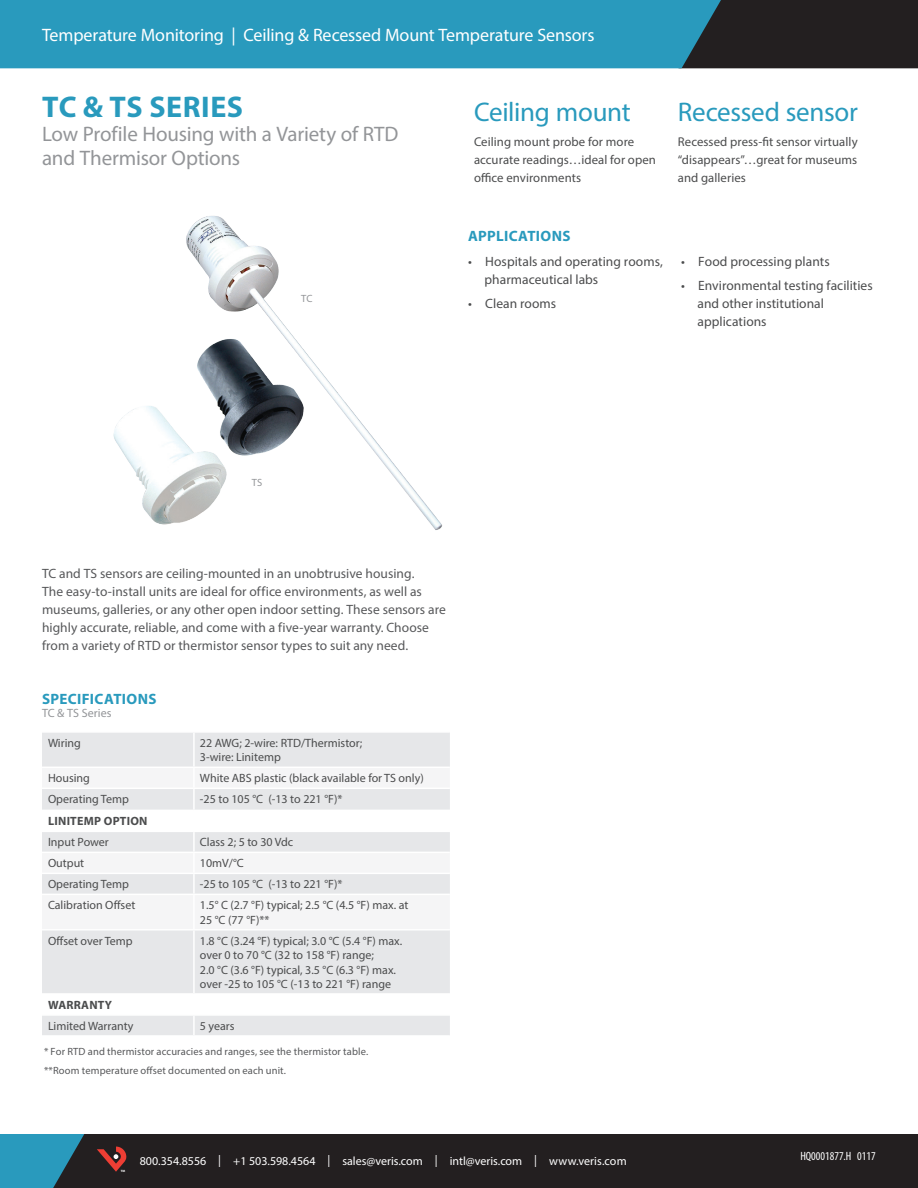
<style>
.page{position:relative;width:918px;height:1188px;background:#fff}
.page>*{position:absolute;margin:0;border:0;box-sizing:border-box;transform-origin:0 0}
.t1{font:700 30px "Myriad Pro";letter-spacing:.015em;color:#299abd}
.t2{font:27px "Myriad Pro";letter-spacing:-.01em;color:#299abd}
.t3{font:21px/24px "Myriad Pro";letter-spacing:-.01em;color:#939598}
.t4{font:18px "Myriad Pro";letter-spacing:-.01em;color:#fff}
.t5{font:700 15px "Myriad Pro";letter-spacing:.025em;color:#299abd}
.t6{font:13.5px/18px "Myriad Pro";letter-spacing:.005em;color:#57585a}
.t7{font:13.5px/18px "Myriad Pro";letter-spacing:.005em;color:#4b4c4d}
.t8{font:12.75px/18px "Myriad Pro";letter-spacing:.005em;color:#4b4c4d}
.t9{font:12px/14.4px "Myriad Pro";color:#4b4c4d}
.t10{font:12px "Myriad Pro";color:#fff}
.t11{font:700 12px "Myriad Pro";letter-spacing:.02em;color:#4b4c4d}
.t12{font:condensed 12px "Myriad Pro";color:#fff}
.t13{font:12px "Myriad Pro";letter-spacing:.01em;color:#939598}
.t14{font:10.5px/19.5px "Myriad Pro";letter-spacing:.015em;color:#57585a}
.t15{font:10.5px "Myriad Pro";color:#939598}
.t16{font:700 3.15px "Myriad Pro";color:#fff}
</style>
<div class="page">
<div style="left:42px;top:733px;width:408px;height:302px;background:#e6e7e9"></div>
<svg style="left:42px;top:768px;width:408px;height:42px;fill:#eff0f1"></svg>
<svg style="left:42px;top:811px;width:408px;height:203px;fill:#e6e7e9"></svg>
<hr style="left:193px;top:733px;width:2px;height:34px;background:#fff">
<hr style="left:42px;top:767px;width:152px;height:1px;background:#fff">
<hr style="left:194px;top:767px;width:256px;height:1px;background:#fff">
<hr style="left:193px;top:768px;width:2px;height:20px;background:#fff">
<hr style="left:42px;top:788px;width:152px;height:1px;background:#fff">
<hr style="left:194px;top:788px;width:256px;height:1px;background:#fff">
<hr style="left:193px;top:789px;width:2px;height:21px;background:#fff">
<hr style="left:193px;top:832px;width:2px;height:20px;background:#fff">
<hr style="left:42px;top:852px;width:152px;height:1px;background:#fff">
<hr style="left:194px;top:852px;width:256px;height:1px;background:#fff">
<hr style="left:193px;top:853px;width:2px;height:20px;background:#fff">
<hr style="left:42px;top:873px;width:152px;height:1px;background:#fff">
<hr style="left:194px;top:873px;width:256px;height:1px;background:#fff">
<hr style="left:193px;top:874px;width:2px;height:20px;background:#fff">
<hr style="left:42px;top:894px;width:152px;height:1px;background:#fff">
<hr style="left:194px;top:894px;width:256px;height:1px;background:#fff">
<hr style="left:193px;top:895px;width:2px;height:34px;background:#fff">
<hr style="left:42px;top:929px;width:152px;height:2px;background:#fff">
<hr style="left:194px;top:929px;width:256px;height:2px;background:#fff">
<hr style="left:193px;top:931px;width:2px;height:62px;background:#fff">
<svg style="left:193px;top:1016px;width:2px;height:19px"></svg>
<hr style="left:42px;top:810px;width:152px;height:1px;background:#fff">
<hr style="left:194px;top:810px;width:257px;height:1px;background:#fff">
<hr style="left:449px;top:811px;width:2px;height:20px;background:#fff">
<hr style="left:42px;top:831px;width:152px;height:1px;background:#fff">
<hr style="left:194px;top:831px;width:257px;height:1px;background:#fff">
<hr style="left:42px;top:993px;width:152px;height:2px;background:#fff">
<hr style="left:194px;top:993px;width:257px;height:2px;background:#fff">
<svg style="left:449px;top:995px;width:1px;height:19px"></svg>
<hr style="left:42px;top:1014px;width:152px;height:2px;background:#fff">
<hr style="left:194px;top:1014px;width:257px;height:2px;background:#fff">
<img style="left:113px;top:216px;width:329px;height:314px">
<div style="left:84px;top:1134px;width:834px;height:54px;background:#231f20"></div>
<svg style="left:0;top:1134px;width:84px;height:54px;background:#2783a0"></svg>
<div style="left:729px;top:0;width:189px;height:68px;background:#231f20"></div>
<svg style="left:97px;top:1147px;width:29px;height:25px"></svg>
<div style="left:0;top:0;width:729px;height:68px;background:#299abd"></div>
<h3 class="t4" style="left:42px;top:24px;width:554px">Temperature Monitoring | Ceiling &amp; Recessed Mount Temperature Sensors</h3>
<h1 class="t1" style="left:42px;top:87px;width:202px">TC &amp; TS SERIES</h1>
<h3 class="t3" style="left:42px;top:122px;width:358px">Low Profile Housing with a Variety of RTD and Thermisor Options</h3>
<p class="t15" style="left:301px;top:292px;width:13px">TC</p>
<h2 class="t2" style="left:474px;top:95px;width:158px">Ceiling mount</h2>
<p class="t8" style="left:474px;top:132px;width:184px">Ceiling mount probe for more accurate readings…ideal for open office environments</p>
<h2 class="t2" style="left:678px;top:95px;width:182px">Recessed sensor</h2>
<p class="t8" style="left:678px;top:132px;width:181px;text-align:justify">Recessed press-fit sensor virtually “disappears”…great for museums and galleries</p>
<p class="t5" style="left:468px;top:226px;width:104px">APPLICATIONS</p>
<p class="t7" style="left:484px;top:252px;width:180px;text-indent:-16px">• Hospitals and operating rooms, pharmaceutical labs</p>
<p class="t7" style="left:468px;top:295px;width:90px">• Clean rooms</p>
<p class="t7" style="left:681px;top:252px;width:150px">• Food processing plants</p>
<p class="t7" style="left:698px;top:277px;width:177px;text-indent:-16px">• Environmental testing facilities and other institutional applications</p>
<p class="t15" style="left:252px;top:476px;width:12px">TS</p>
<p class="t6" style="left:42px;top:564px;width:405px">TC and TS sensors are ceiling-mounted in an unobtrusive housing.<br>The easy-to-install units are ideal for office environments, as well as museums, galleries, or any other open indoor setting. These sensors are highly accurate, reliable, and come with a five-year warranty. Choose from a variety of RTD or thermistor sensor types to suit any need.</p>
<p class="t5" style="left:42px;top:689px;width:116px">SPECIFICATIONS</p>
<p class="t13" style="left:42px;top:706px;width:71px">TC &amp; TS Series</p>
<p class="t9" style="left:48px;top:735px;width:34px">Wiring</p>
<p class="t9" style="left:200px;top:735px;width:164px">22 AWG; 2-wire: RTD/Thermistor;<br>3-wire: Linitemp</p>
<p class="t9" style="left:48px;top:771px;width:43px">Housing</p>
<p class="t9" style="left:200px;top:771px;width:225px">White ABS plastic (black available for TS only)</p>
<p class="t9" style="left:48px;top:792px;width:82px">Operating Temp</p>
<p class="t9" style="left:200px;top:792px;width:144px">-25 to 105 °C (-13 to 221 °F)*</p>
<p class="t11" style="left:48px;top:813px;width:101px">LINITEMP OPTION</p>
<p class="t9" style="left:48px;top:835px;width:62px">Input Power</p>
<p class="t9" style="left:200px;top:835px;width:95px">Class 2; 5 to 30 Vdc</p>
<p class="t9" style="left:48px;top:856px;width:38px">Output</p>
<p class="t9" style="left:200px;top:856px;width:45px">10mV/°C</p>
<p class="t9" style="left:48px;top:877px;width:82px">Operating Temp</p>
<p class="t9" style="left:200px;top:877px;width:144px">-25 to 105 °C (-13 to 221 °F)*</p>
<p class="t9" style="left:48px;top:898px;width:89px">Calibration Offset</p>
<p class="t9" style="left:200px;top:898px;width:210px">1.5° C (2.7 °F) typical; 2.5 °C (4.5 °F) max. at<br>25 °C (77 °F)**</p>
<p class="t9" style="left:48px;top:933px;width:86px">Offset over Temp</p>
<p class="t9" style="left:200px;top:933px;width:204px">1.8 °C (3.24 °F) typical; 3.0 °C (5.4 °F) max. over 0 to 70 °C (32 to 158 °F) range;<br>2.0 °C (3.6 °F) typical, 3.5 °C (6.3 °F) max. over -25 to 105 °C (-13 to 221 °F) range</p>
<p class="t11" style="left:48px;top:997px;width:65px">WARRANTY</p>
<p class="t9" style="left:48px;top:1019px;width:87px">Limited Warranty</p>
<p class="t9" style="left:200px;top:1019px;width:36px">5 years</p>
<p class="t14" style="left:44px;top:1042px;width:326px">* For RTD and thermistor accuracies and ranges, see the thermistor table. **Room temperature offset documented on each unit.</p>
<p class="t16" style="left:121px;top:1169px;width:6px">TM</p>
<p class="t10" style="left:140px;top:1153px;width:488px">800.354.8556 | +1 503.598.4564 | sales@veris.com | intl@veris.com | www.veris.com</p>
<p class="t12" style="left:800px;top:1149px;width:77px">HQ0001877.H 0117</p>
</div>
